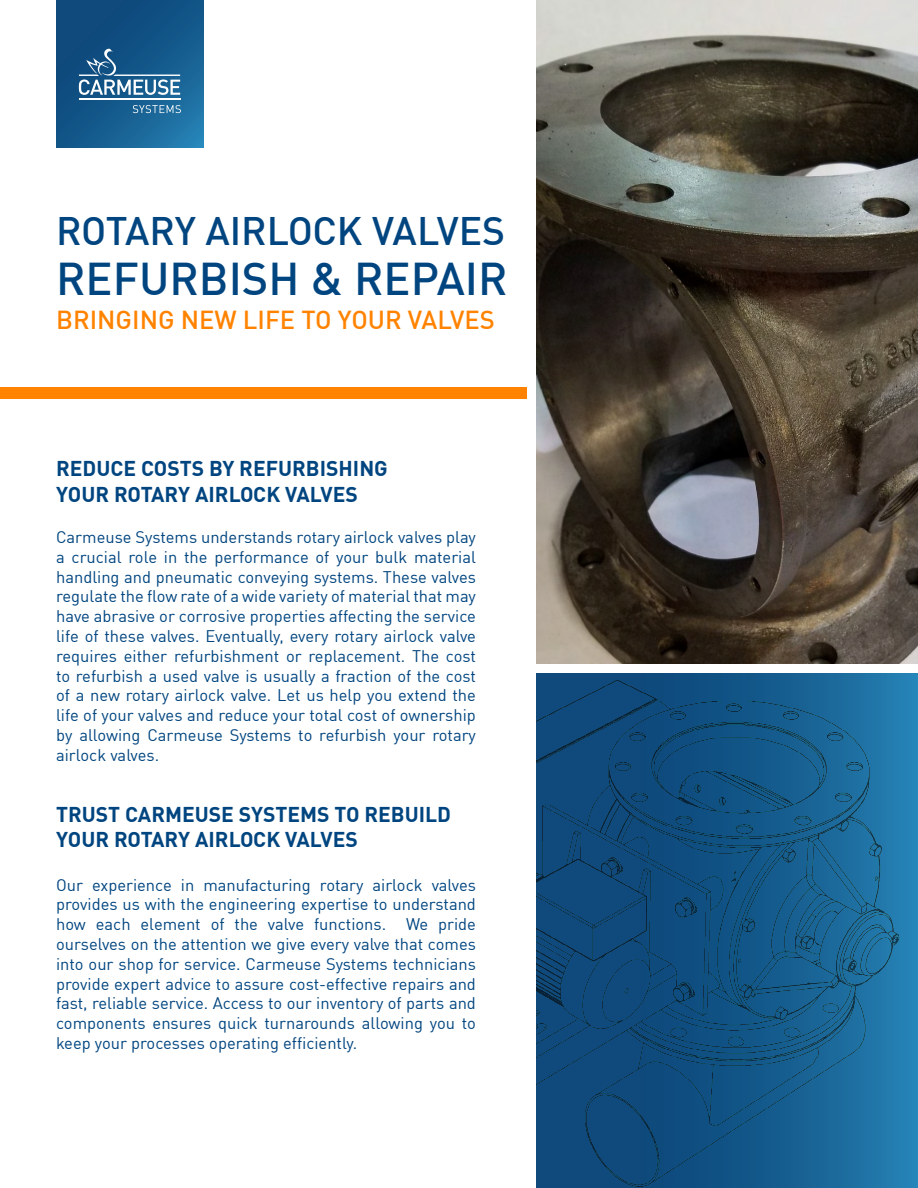
<style>
.page{position:relative;width:918px;height:1188px;background:#fff}
.page>*{position:absolute;margin:0;border:0;box-sizing:border-box;transform-origin:0 0}
.t1{font:500 45px "DIN Offc";color:#004580}
.t2{font:500 39px "DIN Offc";letter-spacing:-.005em;color:#004580}
.t3{font:500 25.5px "DIN Offc";color:#ff8300}
.t4{font:700 21px/25.2px "DIN Offc";color:#004580}
.t5{font:16.5px/19.8px "DIN Offc";color:#004580;text-align:justify}
</style>
<div class="page">
<img style="left:537px;top:0;width:381px;height:663px">
<div style="left:0;top:387px;width:527px;height:12px;background:#ff8300"></div>
<svg style="left:56px;top:0;width:148px;height:148px"></svg>
<svg style="left:79px;top:49px;width:101px;height:46px"></svg>
<hr style="left:79px;top:98px;width:101px;height:2px;background:#fff">
<svg style="left:133px;top:105px;width:48px;height:8px"></svg>
<img style="left:537px;top:673px;width:381px;height:515px">
<h2 class="t2" style="left:56px;top:206px;width:451px">ROTARY AIRLOCK VALVES</h2>
<h1 class="t1" style="left:56px;top:250px;width:453px">REFURBISH &amp; REPAIR</h1>
<h3 class="t3" style="left:56px;top:304px;width:440px">BRINGING NEW LIFE TO YOUR VALVES</h3>
<p class="t4" style="left:56px;top:455px;width:333px">REDUCE COSTS BY REFURBISHING<br>YOUR ROTARY AIRLOCK VALVES</p>
<p class="t5" style="left:56px;top:527px;width:421px">Carmeuse Systems understands rotary airlock valves play a crucial role in the performance of your bulk material handling and pneumatic conveying systems. These valves regulate the flow rate of a wide variety of material that may have abrasive or corrosive properties affecting the service life of these valves. Eventually, every rotary airlock valve requires either refurbishment or replacement. The cost to refurbish a used valve is usually a fraction of the cost of a new rotary airlock valve. Let us help you extend the life of your valves and reduce your total cost of ownership by allowing Carmeuse Systems to refurbish your rotary airlock valves.</p>
<p class="t4" style="left:56px;top:801px;width:396px">TRUST CARMEUSE SYSTEMS TO REBUILD<br>YOUR ROTARY AIRLOCK VALVES</p>
<p class="t5" style="left:56px;top:875px;width:421px">Our experience in manufacturing rotary airlock valves provides us with the engineering expertise to understand how each element of the valve functions. We pride ourselves on the attention we give every valve that comes into our shop for service. Carmeuse Systems technicians provide expert advice to assure cost-effective repairs and fast, reliable service. Access to our inventory of parts and components ensures quick turnarounds allowing you to keep your processes operating efficiently.</p>
</div>
